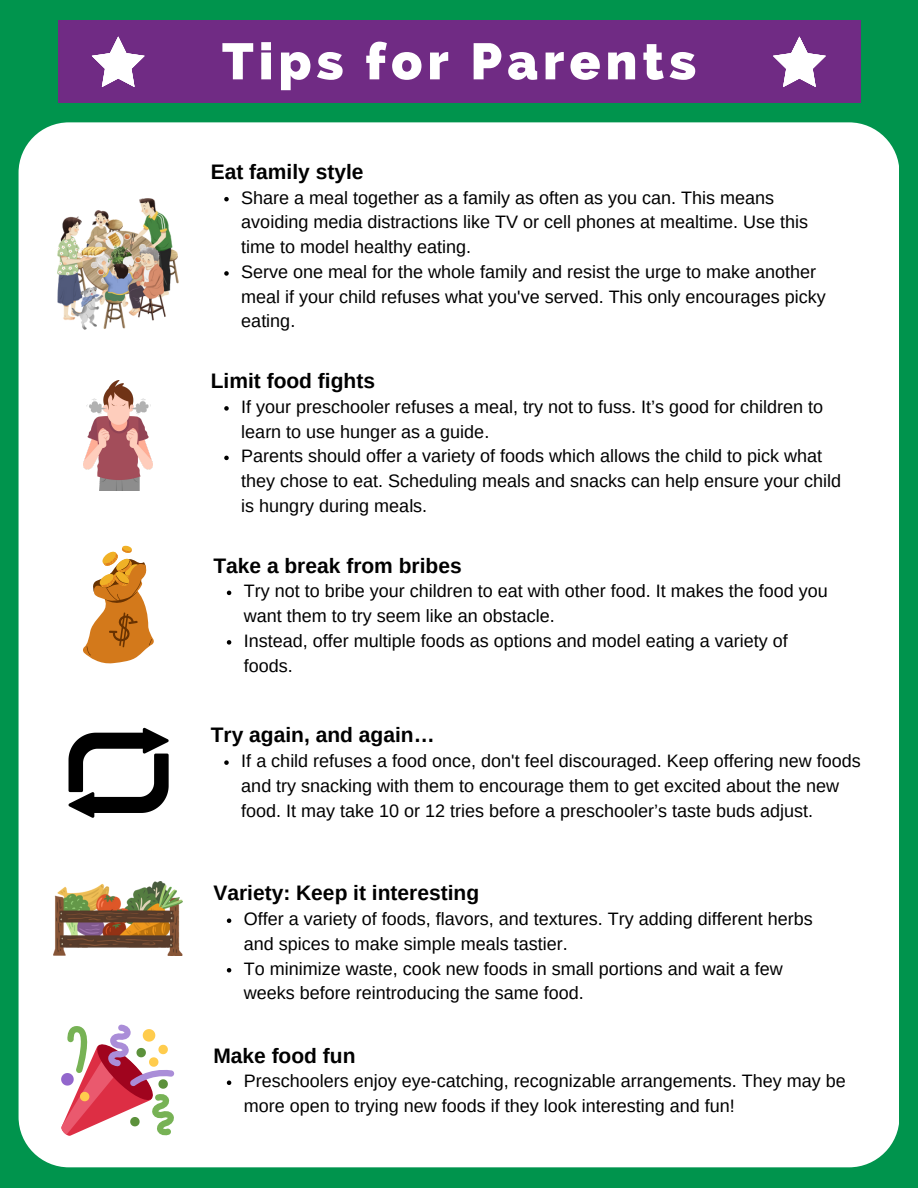
<style>
.page{position:relative;width:918px;height:1188px;background:#00944d}
.page>*{position:absolute;margin:0;border:0;box-sizing:border-box;transform-origin:0 0}
.t1{font:800 51px "Raleway";letter-spacing:.1em;color:#fff}
.t2{font:700 21px "Arimo";color:#000}
.t3{font:18px/24.8px "Arimo";color:#000}
</style>
<div class="page">
<div style="left:19px;top:122px;width:880px;height:1045px;background:#fff;border-radius:50px"></div>
<div style="left:58px;top:21px;width:802px;height:82px;background:#702b84"></div>
<svg style="left:92px;top:37px;width:53px;height:50px"></svg>
<svg style="left:773px;top:37px;width:53px;height:50px"></svg>
<img style="left:58px;top:198px;width:120px;height:132px">
<img style="left:83px;top:380px;width:70px;height:111px">
<svg style="left:83px;top:545px;width:71px;height:119px"></svg>
<svg style="left:69px;top:728px;width:100px;height:90px"></svg>
<img style="left:54px;top:881px;width:129px;height:74px">
<svg style="left:61px;top:1024px;width:113px;height:112px"></svg>
<svg style="left:224px;top:197px;width:5px;height:4px"></svg>
<svg style="left:224px;top:271px;width:5px;height:5px"></svg>
<svg style="left:224px;top:406px;width:5px;height:5px"></svg>
<svg style="left:224px;top:456px;width:5px;height:4px"></svg>
<svg style="left:227px;top:591px;width:4px;height:4px"></svg>
<svg style="left:227px;top:640px;width:4px;height:5px"></svg>
<svg style="left:224px;top:760px;width:5px;height:5px"></svg>
<svg style="left:227px;top:918px;width:4px;height:5px"></svg>
<svg style="left:227px;top:968px;width:4px;height:4px"></svg>
<svg style="left:227px;top:1081px;width:4px;height:4px"></svg>
<h1 class="t1" style="left:222px;top:31px;width:476px">Tips for Parents</h1>
<h2 class="t2" style="left:211px;top:160px;width:154px">Eat family style</h2>
<p class="t3" style="left:241px;top:185px;width:568px">Share a meal together as a family as often as you can. This means avoiding media distractions like TV or cell phones at mealtime. Use this time to model healthy eating.</p>
<p class="t3" style="left:241px;top:259px;width:586px">Serve one meal for the whole family and resist the urge to make another meal if your child refuses what you've served. This only encourages picky eating.</p>
<p class="t2" style="left:211px;top:369px;width:166px">Limit food fights</p>
<h2 class="t3" style="left:241px;top:394px;width:583px">If your preschooler refuses a meal, try not to fuss. It’s good for children to learn to use hunger as a guide.</h2>
<p class="t3" style="left:241px;top:444px;width:601px">Parents should offer a variety of foods which allows the child to pick what they chose to eat. Scheduling meals and snacks can help ensure your child is hungry during meals.</p>
<p class="t2" style="left:213px;top:554px;width:250px">Take a break from bribes</p>
<p class="t3" style="left:244px;top:579px;width:585px">Try not to bribe your children to eat with other food. It makes the food you want them to try seem like an obstacle.</p>
<h2 class="t3" style="left:244px;top:628px;width:545px">Instead, offer multiple foods as options and model eating a variety of foods.</h2>
<p class="t2" style="left:211px;top:723px;width:225px">Try again, and again…</p>
<p class="t3" style="left:241px;top:749px;width:621px">If a child refuses a food once, don't feel discouraged. Keep offering new foods and try snacking with them to encourage them to get excited about the new food. It may take 10 or 12 tries before a preschooler’s taste buds adjust.</p>
<p class="t2" style="left:213px;top:881px;width:267px">Variety: Keep it interesting</p>
<h2 class="t3" style="left:244px;top:907px;width:570px">Offer a variety of foods, flavors, and textures. Try adding different herbs and spices to make simple meals tastier.</h2>
<p class="t3" style="left:244px;top:956px;width:540px">To minimize waste, cook new foods in small portions and wait a few weeks before reintroducing the same food.</p>
<p class="t2" style="left:213px;top:1044px;width:144px">Make food fun</p>
<p class="t3" style="left:244px;top:1069px;width:604px">Preschoolers enjoy eye-catching, recognizable arrangements. They may be more open to trying new foods if they look interesting and fun!</p>
</div>
